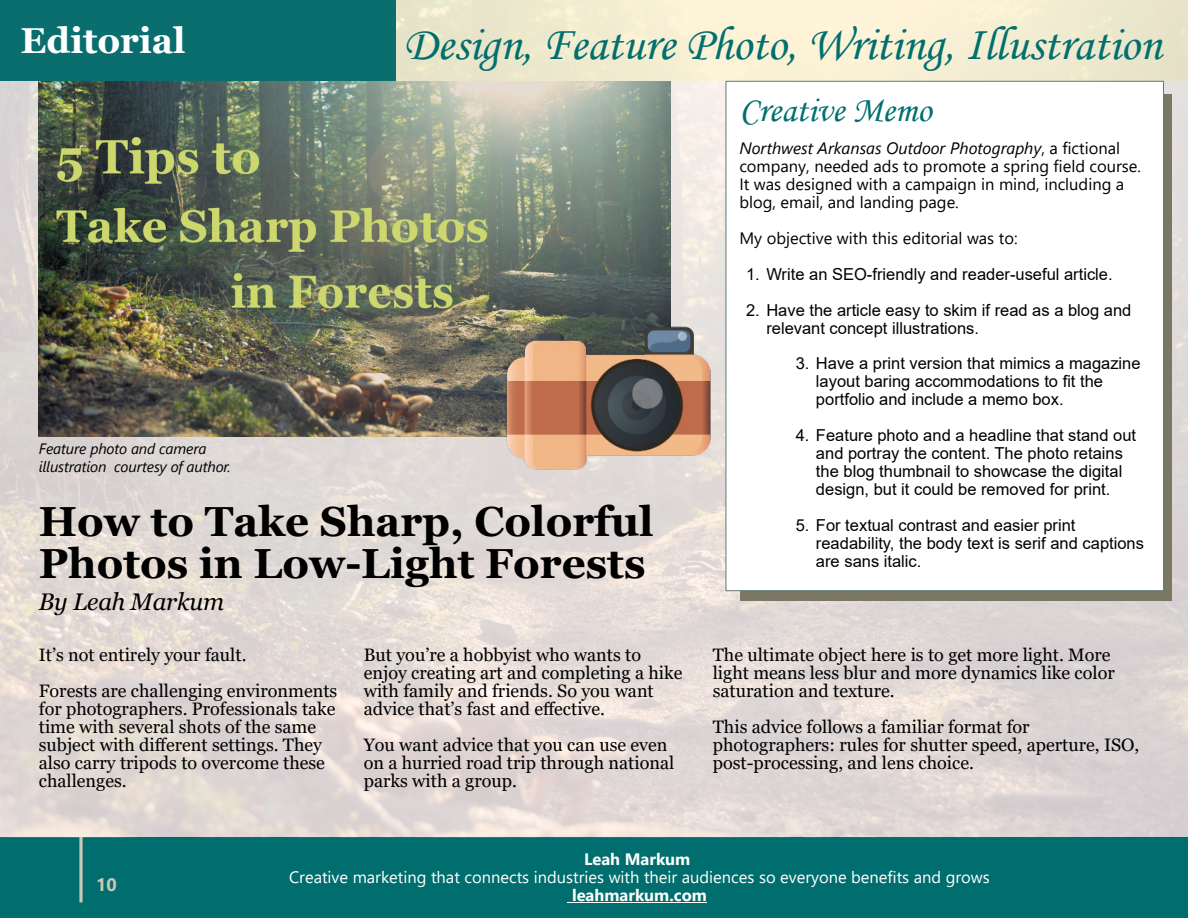
<style>
.page{position:relative;width:1188px;height:918px;background:#fff}
.page>*{position:absolute;margin:0;border:0;box-sizing:border-box;transform-origin:0 0}
.t1{font:48px "Monotype Corsiva";color:#006f6d}
.t2{font:700 42px "Georgia";color:#000}
.t3{font:36px "Monotype Corsiva";color:#006f6d}
.t4{font:700 36px "Georgia";color:#fff}
.t5{font:italic 24px "Georgia";letter-spacing:-.01em;color:#000}
.t6{font:18px "Georgia";color:#000}
.t7{font:700 18px "Segoe UI";color:#c8c8b4}
.t8{font:16.5px "Arial";color:#000}
.t9{font:16.5px "Segoe UI";color:#000}
.t10{font:16.5px "Segoe UI";color:#fff}
.t11{font:italic 16.5px "Segoe UI";color:#000}
.t12{font:700 16.5px "Segoe UI";color:#fff}
.t13{font:italic 15px "Segoe UI";letter-spacing:-.01em;color:#000}
.s1{font-style:normal}
</style>
<div class="page">
<div style="left:0;top:837px;width:1188px;height:81px;background:#006e6e"></div>
<hr style="left:567px;top:902px;width:140px;height:1px;background:#fff">
<svg style="left:79px;top:837px;width:4px;height:65px"></svg>
<img style="left:0;top:0;width:1188px;height:837px">
<div style="left:0;top:0;width:396px;height:81px;background:#0a6e6e"></div>
<img style="left:39px;top:81px;width:632px;height:356px">
<hr style="left:1187px;top:0;width:1px;height:81px;background:#0a6e6e">
<div style="left:740px;top:95px;width:432px;height:506px;background:#787864"></div>
<div style="left:726px;top:81px;width:438px;height:510px;background:#fff;border:1px solid #63787a"></div>
<img style="left:502px;top:292px;width:213px;height:212px">
<p class="t4" style="left:21px;top:26px;width:167px">Editorial</p>
<p class="t1" style="left:403px;top:26px;width:760px">Design, Feature Photo, Writing, Illustration</p>
<p class="t13" style="left:39px;top:443px;width:169px">Feature photo and camera</p>
<p class="t13" style="left:39px;top:461px;width:194px">illustration courtesy of author.</p>
<p class="t2" style="left:39px;top:504px;width:616px">How to Take Sharp, Colorful</p>
<p class="t2" style="left:39px;top:546px;width:608px">Photos in Low-Light Forests</p>
<p class="t5" style="left:39px;top:592px;width:187px">By Leah Markum</p>
<p class="t6" style="left:39px;top:648px;width:209px">It’s not entirely your fault.</p>
<p class="t6" style="left:39px;top:684px;width:300px">Forests are challenging environments</p>
<p class="t6" style="left:39px;top:702px;width:298px">for photographers. Professionals take</p>
<p class="t6" style="left:39px;top:720px;width:279px">time with several shots of the same</p>
<p class="t6" style="left:39px;top:738px;width:285px">subject with different settings. They</p>
<p class="t6" style="left:39px;top:756px;width:288px">also carry tripods to overcome these</p>
<p class="t6" style="left:39px;top:774px;width:89px">challenges.</p>
<p class="t6" style="left:364px;top:648px;width:279px">But you’re a hobbyist who wants to</p>
<p class="t6" style="left:364px;top:666px;width:320px">enjoy creating art and completing a hike</p>
<p class="t6" style="left:364px;top:684px;width:292px">with family and friends. So you want</p>
<p class="t6" style="left:364px;top:702px;width:243px">advice that’s fast and effective.</p>
<p class="t6" style="left:364px;top:738px;width:305px">You want advice that you can use even</p>
<p class="t6" style="left:364px;top:756px;width:312px">on a hurried road trip through national</p>
<p class="t6" style="left:364px;top:774px;width:155px">parks with a group.</p>
<p class="t3" style="left:739px;top:96px;width:194px">Creative Memo</p>
<p class="t11" style="left:739px;top:142px;width:382px">Northwest Arkansas Outdoor Photography<span class="s1">, a fictional</span></p>
<p class="t9" style="left:739px;top:160px;width:403px">company, needed ads to promote a spring field course.</p>
<p class="t9" style="left:739px;top:178px;width:386px">It was designed with a campaign in mind, including a</p>
<p class="t9" style="left:739px;top:196px;width:221px">blog, email, and landing page.</p>
<p class="t9" style="left:739px;top:232px;width:280px">My objective with this editorial was to:</p>
<p class="t8" style="left:746px;top:268px;width:368px">1. Write an SEO-friendly and reader-useful article.</p>
<p class="t8" style="left:746px;top:304px;width:387px">2. Have the article easy to skim if read as a blog and</p>
<p class="t8" style="left:766px;top:322px;width:214px">relevant concept illustrations.</p>
<p class="t8" style="left:796px;top:357px;width:346px">3. Have a print version that mimics a magazine</p>
<p class="t8" style="left:816px;top:375px;width:289px">layout baring accommodations to fit the</p>
<p class="t8" style="left:816px;top:393px;width:249px">portfolio and include a memo box.</p>
<p class="t8" style="left:796px;top:429px;width:342px">4. Feature photo and a headline that stand out</p>
<p class="t8" style="left:816px;top:447px;width:308px">and portray the content. The photo retains</p>
<p class="t8" style="left:816px;top:465px;width:308px">the blog thumbnail to showcase the digital</p>
<p class="t8" style="left:816px;top:483px;width:296px">design, but it could be removed for print.</p>
<p class="t8" style="left:796px;top:519px;width:281px">5. For textual contrast and easier print</p>
<p class="t8" style="left:816px;top:537px;width:330px">readability, the body text is serif and captions</p>
<p class="t8" style="left:816px;top:555px;width:107px">are sans italic.</p>
<p class="t6" style="left:713px;top:648px;width:399px">The ultimate object here is to get more light. More</p>
<p class="t6" style="left:713px;top:666px;width:403px">light means less blur and more dynamics like color</p>
<p class="t6" style="left:713px;top:684px;width:183px">saturation and texture.</p>
<p class="t6" style="left:713px;top:720px;width:318px">This advice follows a familiar format for</p>
<p class="t6" style="left:713px;top:738px;width:428px">photographers: rules for shutter speed, aperture, ISO,</p>
<p class="t6" style="left:713px;top:756px;width:263px">post-processing, and lens choice.</p>
<p class="t7" style="left:96px;top:878px;width:22px">10</p>
<p class="t12" style="left:584px;top:853px;width:108px">Leah Markum</p>
<p class="t10" style="left:289px;top:871px;width:702px">Creative marketing that connects industries with their audiences so everyone benefits and grows</p>
<p class="t12" style="left:572px;top:889px;width:136px">leahmarkum.com</p>
</div>
